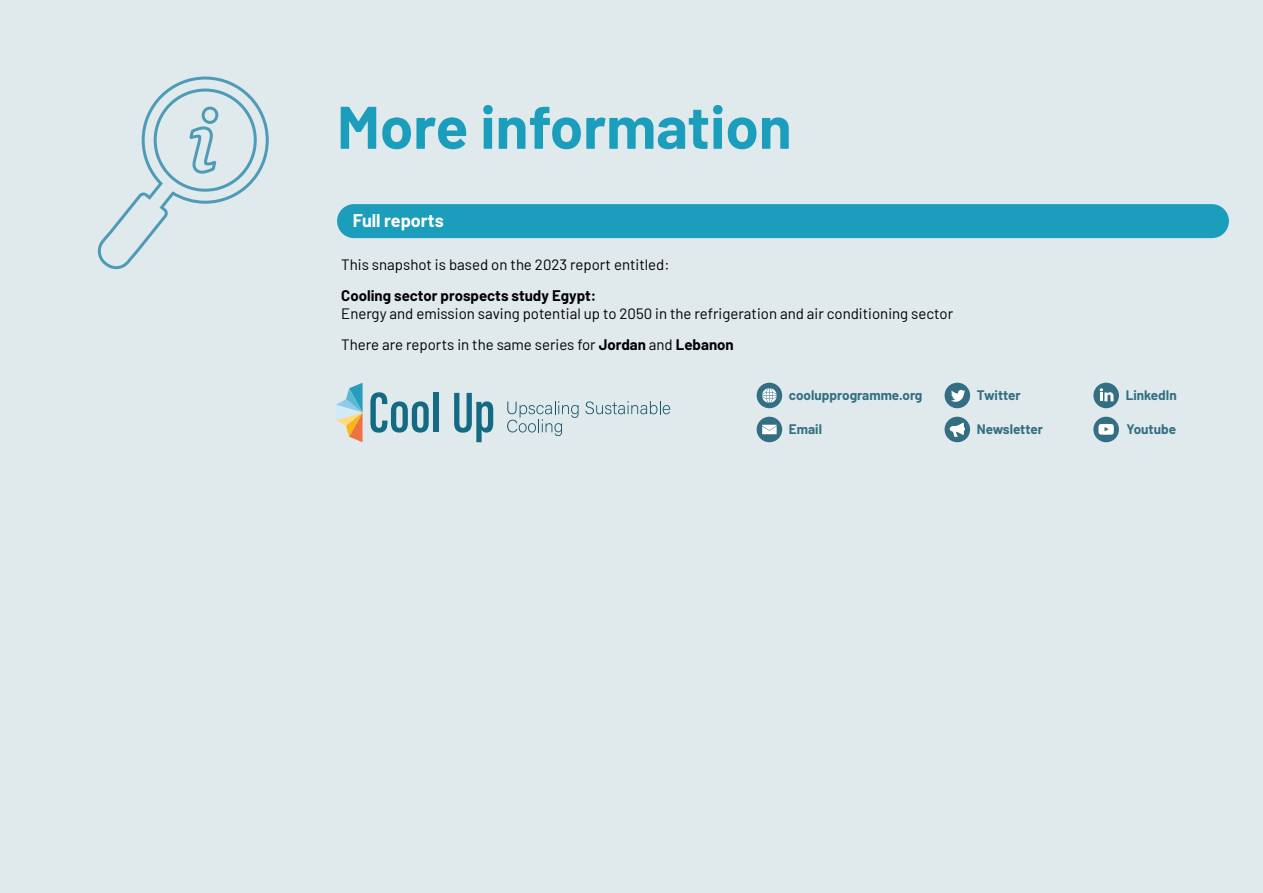
<style>
.page{position:relative;width:1263px;height:893px;background:#e0e9ec}
.page>*{position:absolute;margin:0;border:0;box-sizing:border-box;transform-origin:0 0}
.t1{font:700 60px "Barlow";color:#1b9ebc}
.t2{font:700 18px "Barlow";color:#fff}
.t3{font:15px/30.8px "Barlow";color:#000}
.t4{font:700 15px "Barlow";color:#000}
.t5{font:700 13.5px "Barlow";color:#336e82}
.s1{font-weight:700}
</style>
<div class="page">
<svg style="left:97px;top:76px;width:172px;height:194px"></svg>
<div style="left:944px;top:383px;width:26px;height:25px;background:#336e82;border-radius:50%"></div>
<svg style="left:951px;top:390px;width:14px;height:12px"></svg>
<div style="left:757px;top:417px;width:25px;height:25px;background:#336e82;border-radius:50%"></div>
<svg style="left:762px;top:425px;width:15px;height:9px"></svg>
<div style="left:757px;top:383px;width:25px;height:25px;background:#336e82;border-radius:50%"></div>
<svg style="left:762px;top:388px;width:15px;height:15px"></svg>
<div style="left:944px;top:417px;width:26px;height:25px;background:#336e82;border-radius:50%"></div>
<svg style="left:950px;top:423px;width:15px;height:14px"></svg>
<div style="left:1093px;top:417px;width:26px;height:25px;background:#336e82;border-radius:50%"></div>
<svg style="left:1098px;top:424px;width:16px;height:11px"></svg>
<div style="left:1093px;top:383px;width:26px;height:25px;background:#336e82;border-radius:50%"></div>
<svg style="left:1100px;top:388px;width:13px;height:13px"></svg>
<svg style="left:585px;top:401px;width:85px;height:13px"></svg>
<svg style="left:507px;top:401px;width:71px;height:35px"></svg>
<svg style="left:370px;top:392px;width:59px;height:41px"></svg>
<div style="left:433px;top:392px;width:5px;height:40px;background:#136a83"></div>
<svg style="left:454px;top:393px;width:39px;height:49px"></svg>
<svg style="left:336px;top:383px;width:26px;height:59px"></svg>
<div style="left:337px;top:204px;width:892px;height:34px;background:#1b9ebc;border-radius:17px"></div>
<h1 class="t1" style="left:337px;top:83px;width:456px">More information</h1>
<p class="t2" style="left:353px;top:207px;width:93px">Full reports</p>
<p class="t3" style="left:341px;top:248px;width:330px">This snapshot is based on the 2023 report entitled:</p>
<p class="t4" style="left:341px;top:284px;width:256px">Cooling sector prospects study Egypt:</p>
<p class="t3" style="left:341px;top:297px;width:613px">Energy and emission saving potential up to 2050 in the refrigeration and air conditioning sector<br>There are reports in the same series for <span class="s1">Jordan</span> and <span class="s1">Lebanon</span></p>
<p class="t5" style="left:789px;top:386px;width:135px">coolupprogramme.org</p>
<p class="t5" style="left:977px;top:386px;width:45px">Twitter</p>
<p class="t5" style="left:1126px;top:386px;width:53px">LinkedIn</p>
<p class="t5" style="left:789px;top:420px;width:35px">Email</p>
<p class="t5" style="left:977px;top:420px;width:68px">Newsletter</p>
<p class="t5" style="left:1126px;top:420px;width:51px">Youtube</p>
</div>
